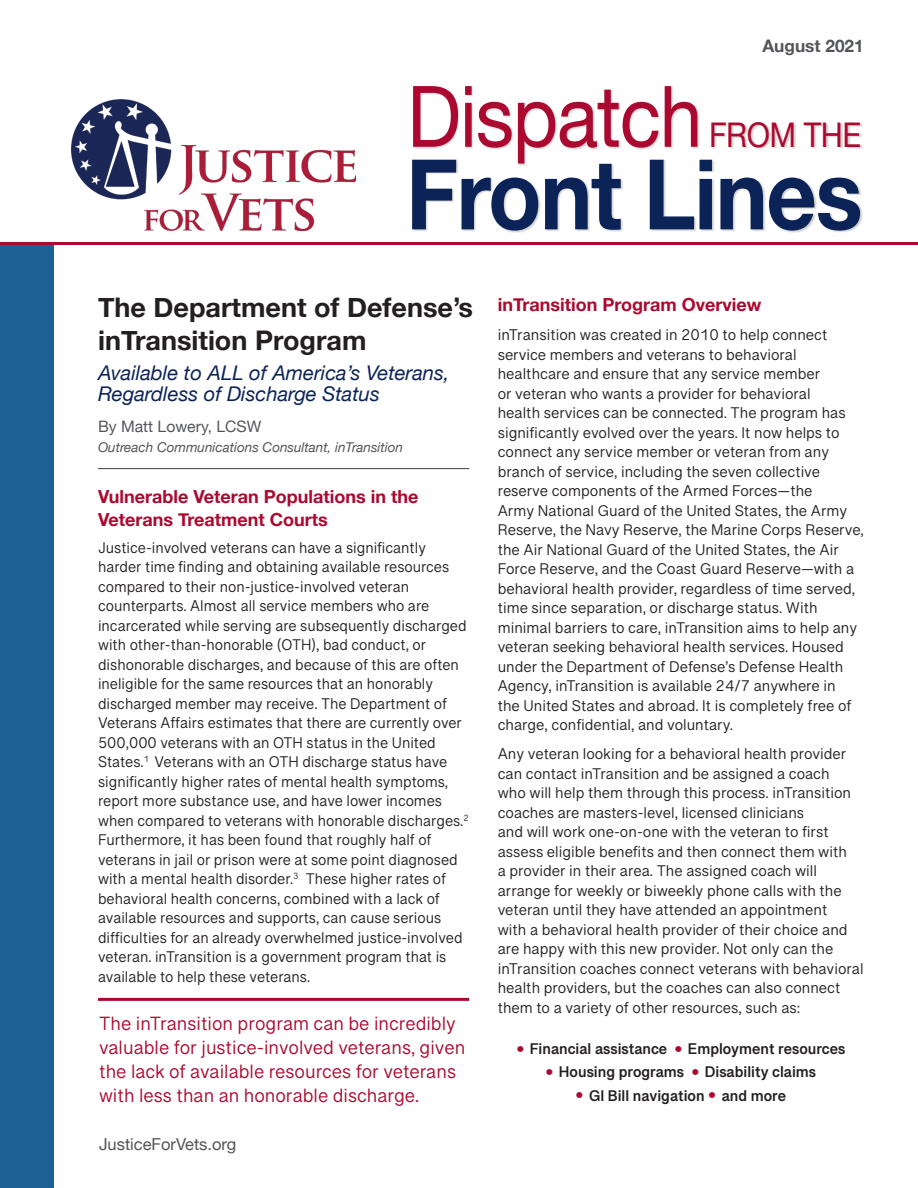
<style>
.page{position:relative;width:918px;height:1188px;background:#fff}
.page>*{position:absolute;margin:0;border:0;box-sizing:border-box;transform-origin:0 0}
.t1{font:700 97.5px "Helvetica Neue";letter-spacing:-.015em;color:#0b2357;scale:.9 1}
.t2{font:85.05px "Helvetica Neue";letter-spacing:-.015em;color:#ab092f;scale:.9 1}
.t3{font:34.05px "Helvetica Neue";letter-spacing:-.015em;color:#ab092f;scale:.9 1}
.t4{font:700 27px/32.4px "Helvetica Neue";color:#231f20}
.t5{font:italic 20.25px/21.6px "Helvetica Neue";color:#0b2357}
.t6{font:19.5px/24px "Grantha Sangam MN";color:#ab092f}
.t7{font:700 18px/22.5px "Helvetica Neue";color:#ab092f}
.t8{font:700 17.25px "Helvetica Neue";color:#54555a}
.t9{font:16.5px "Helvetica Neue";color:#54555a}
.t10{font:15.75px/19.5px "Grantha Sangam MN";color:#231f20}
.t11{font:700 15.75px "Grantha Sangam MN";color:#231f20}
.t12{font:15.75px "Helvetica Neue";color:#54555a}
.t13{font:italic 13.5px "Helvetica Neue";color:#54555a}
.s1{font-size:24px;color:#ab092f}
</style>
<div class="page">
<div style="left:0;top:245px;width:54px;height:943px;background:#1b6194"></div>
<hr style="left:0;top:242px;width:918px;height:3px;background:#ab092f">
<div style="left:412px;top:159px;width:451px;height:74px;background:#231f20;opacity:.22"></div>
<div style="left:413px;top:86px;width:450px;height:80px;background:#231f20;opacity:.22"></div>
<hr style="left:98px;top:468px;width:371px;height:1px;background:#54555a">
<hr style="left:98px;top:998px;width:371px;height:3px;background:#ab092f">
<img style="left:71px;top:99px;width:285px;height:132px">
<p class="t8" style="left:762px;top:35px;width:103px">August 2021</p>
<p class="t2" style="left:407px;top:55px;width:329px">Dispatch</p>
<p class="t3" style="left:709px;top:110px;width:170px">FROM THE</p>
<p class="t1" style="left:406px;top:134px;width:509px">Front Lines</p>
<p class="t4" style="left:98px;top:291px;width:376px">The Department of Defense’s inTransition Program</p>
<p class="t5" style="left:98px;top:363px;width:353px">Available to ALL of America’s Veterans,<br>Regardless of Discharge Status</p>
<p class="t12" style="left:98px;top:415px;width:165px">By Matt Lowery, LCSW</p>
<p class="t13" style="left:98px;top:437px;width:307px">Outreach Communications Consultant, inTransition</p>
<p class="t7" style="left:98px;top:485px;width:322px">Vulnerable Veteran Populations in the<br>Veterans Treatment Courts</p>
<p class="t10" style="left:98px;top:538px;width:372px">Justice-involved veterans can have a significantly harder time finding and obtaining available resources compared to their non-justice-involved veteran counterparts. Almost all service members who are incarcerated while serving are subsequently discharged with other-than-honorable (OTH), bad conduct, or dishonorable discharges, and because of this are often ineligible for the same resources that an honorably discharged member may receive. The Department of Veterans Affairs estimates that there are currently over 500,000 veterans with an OTH status in the United States.<sup>1</sup> Veterans with an OTH discharge status have significantly higher rates of mental health symptoms, report more substance use, and have lower incomes when compared to veterans with honorable discharges.<sup>2<br></sup>Furthermore, it has been found that roughly half of veterans in jail or prison were at some point diagnosed with a mental health disorder.<sup>3</sup> These higher rates of behavioral health concerns, combined with a lack of available resources and supports, can cause serious difficulties for an already overwhelmed justice-involved veteran. inTransition is a government program that is available to help these veterans.</p>
<p class="t6" style="left:99px;top:1011px;width:368px">The inTransition program can be incredibly valuable for justice-involved veterans, given the lack of available resources for veterans with less than an honorable discharge.</p>
<p class="t9" style="left:99px;top:1132px;width:139px">JusticeForVets.org</p>
<p class="t7" style="left:498px;top:293px;width:265px">inTransition Program Overview</p>
<p class="t10" style="left:498px;top:325px;width:368px">inTransition was created in 2010 to help connect service members and veterans to behavioral healthcare and ensure that any service member<br>or veteran who wants a provider for behavioral<br>health services can be connected. The program has significantly evolved over the years. It now helps to connect any service member or veteran from any branch of service, including the seven collective reserve components of the Armed Forces—the<br>Army National Guard of the United States, the Army Reserve, the Navy Reserve, the Marine Corps Reserve, the Air National Guard of the United States, the Air Force Reserve, and the Coast Guard Reserve—with a behavioral health provider, regardless of time served, time since separation, or discharge status. With minimal barriers to care, inTransition aims to help any veteran seeking behavioral health services. Housed under the Department of Defense’s Defense Health Agency, inTransition is available 24/7 anywhere in<br>the United States and abroad. It is completely free of charge, confidential, and voluntary.</p>
<p class="t10" style="left:498px;top:744px;width:367px">Any veteran looking for a behavioral health provider can contact inTransition and be assigned a coach<br>who will help them through this process. inTransition coaches are masters-level, licensed clinicians<br>and will work one-on-one with the veteran to first assess eligible benefits and then connect them with<br>a provider in their area. The assigned coach will arrange for weekly or biweekly phone calls with the veteran until they have attended an appointment<br>with a behavioral health provider of their choice and are happy with this new provider. Not only can the inTransition coaches connect veterans with behavioral health providers, but the coaches can also connect them to a variety of other resources, such as:</p>
<p class="t11" style="left:516px;top:1039px;width:330px"><span class="s1">•</span> Financial assistance <span class="s1">•</span> Employment resources</p>
<p class="t11" style="left:546px;top:1063px;width:272px"><span class="s1">•</span> Housing programs <span class="s1">•</span> Disability claims</p>
<p class="t11" style="left:576px;top:1086px;width:212px"><span class="s1">•</span> GI Bill navigation <span class="s1">•</span> and more</p>
</div>
